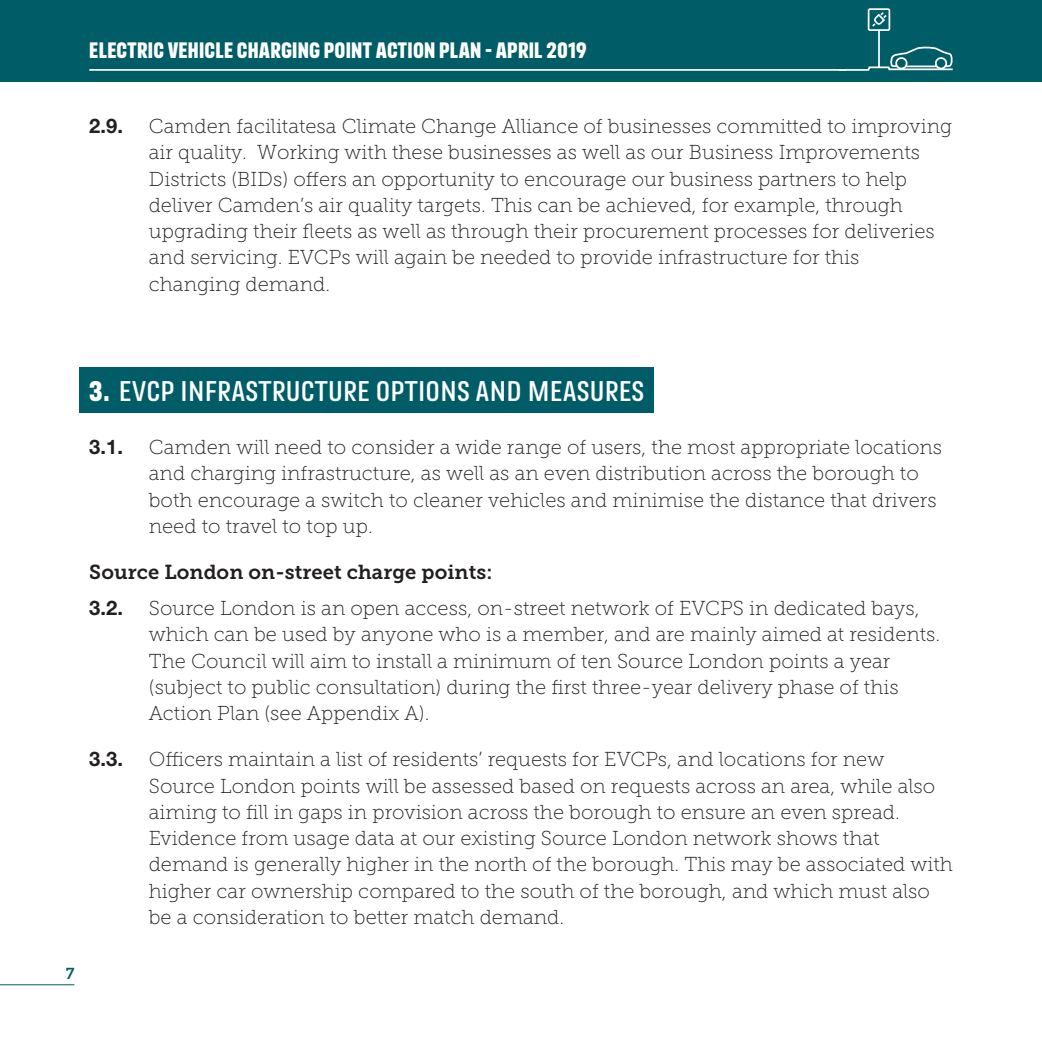
<style>
.page{position:relative;width:1042px;height:1042px;background:#fff}
.page>*{position:absolute;margin:0;border:0;box-sizing:border-box;transform-origin:0 0}
.New_Inro_copy_Span_w{font:24.5px "ONEYOUSANS";letter-spacing:.01em;color:#fff}
.Body_text{font:20.12px/26.2px "Museo Slab 100";letter-spacing:.005em;color:#231f20}
.SUB_A{font:20.12px/26.2px "Museo Slab 100";letter-spacing:.005em;color:#231f20}
.SUB_B{font:20.12px "Museo Slab 700";letter-spacing:.005em;color:#231f20}
.Body_text-2{font:700 20.12px "Helvetica Neue";color:#231f20}
.SUB_A-2{font:700 20.12px "Helvetica Neue";color:#231f20}
.t1{font:700 19.25px "ONEYOUSANS";letter-spacing:.01em;color:#fff}
.t2{font:15.75px "Museo Slab 700";color:#005d67}
.s1{font-weight:700}
</style>
<div class="page">
<hr style="left:0;top:984px;width:74px;height:1px;background:#005d67">
<div style="left:0;top:0;width:1042px;height:82px;background:#005d67"></div>
<hr style="left:89px;top:69px;width:757px;height:2px;background:#fff">
<svg style="left:837px;top:8px;width:115px;height:63px"></svg>
<div style="left:79px;top:366px;width:575px;height:46px;background:#005d67"></div>
<p class="t1" style="left:89px;top:40px;width:499px">ELECTRIC VEHICLE CHARGING POINT ACTION PLAN - APRIL 2019</p>
<p class="Body_text-2" style="left:89px;top:114px;width:35px">2.9.</p>
<p class="Body_text" style="left:149px;top:113px;width:805px">Camden facilitatesa Climate Change Alliance of businesses committed to improving air quality. Working with these businesses as well as our Business Improvements Districts (BIDs) offers an opportunity to encourage our business partners to help deliver Camden’s air quality targets. This can be achieved, for example, through upgrading their fleets as well as through their procurement processes for deliveries and servicing. EVCPs will again be needed to provide infrastructure for this changing demand.</p>
<p class="New_Inro_copy_Span_w" style="left:89px;top:378px;width:556px"><span class="s1">3.</span> EVCP INFRASTRUCTURE OPTIONS AND MEASURES</p>
<p class="Body_text-2" style="left:89px;top:434px;width:35px">3.1.</p>
<p class="Body_text" style="left:149px;top:434px;width:795px">Camden will need to consider a wide range of users, the most appropriate locations and charging infrastructure, as well as an even distribution across the borough to both encourage a switch to cleaner vehicles and minimise the distance that drivers need to travel to top up.</p>
<p class="SUB_B" style="left:89px;top:560px;width:405px">Source London on-street charge points:</p>
<p class="SUB_A-2" style="left:89px;top:595px;width:35px">3.2.</p>
<p class="SUB_A" style="left:149px;top:595px;width:793px">Source London is an open access, on-street network of EVCPS in dedicated bays, which can be used by anyone who is a member, and are mainly aimed at residents.<br>The Council will aim to install a minimum of ten Source London points a year (subject to public consultation) during the first three-year delivery phase of this Action Plan (see Appendix A).</p>
<p class="Body_text-2" style="left:89px;top:746px;width:35px">3.3.</p>
<p class="Body_text" style="left:149px;top:746px;width:805px">Officers maintain a list of residents’ requests for EVCPs, and locations for new Source London points will be assessed based on requests across an area, while also aiming to fill in gaps in provision across the borough to ensure an even spread.<br>Evidence from usage data at our existing Source London network shows that demand is generally higher in the north of the borough. This may be associated with higher car ownership compared to the south of the borough, and which must also be a consideration to better match demand.</p>
<p class="t2" style="left:66px;top:965px;width:10px">7</p>
</div>
